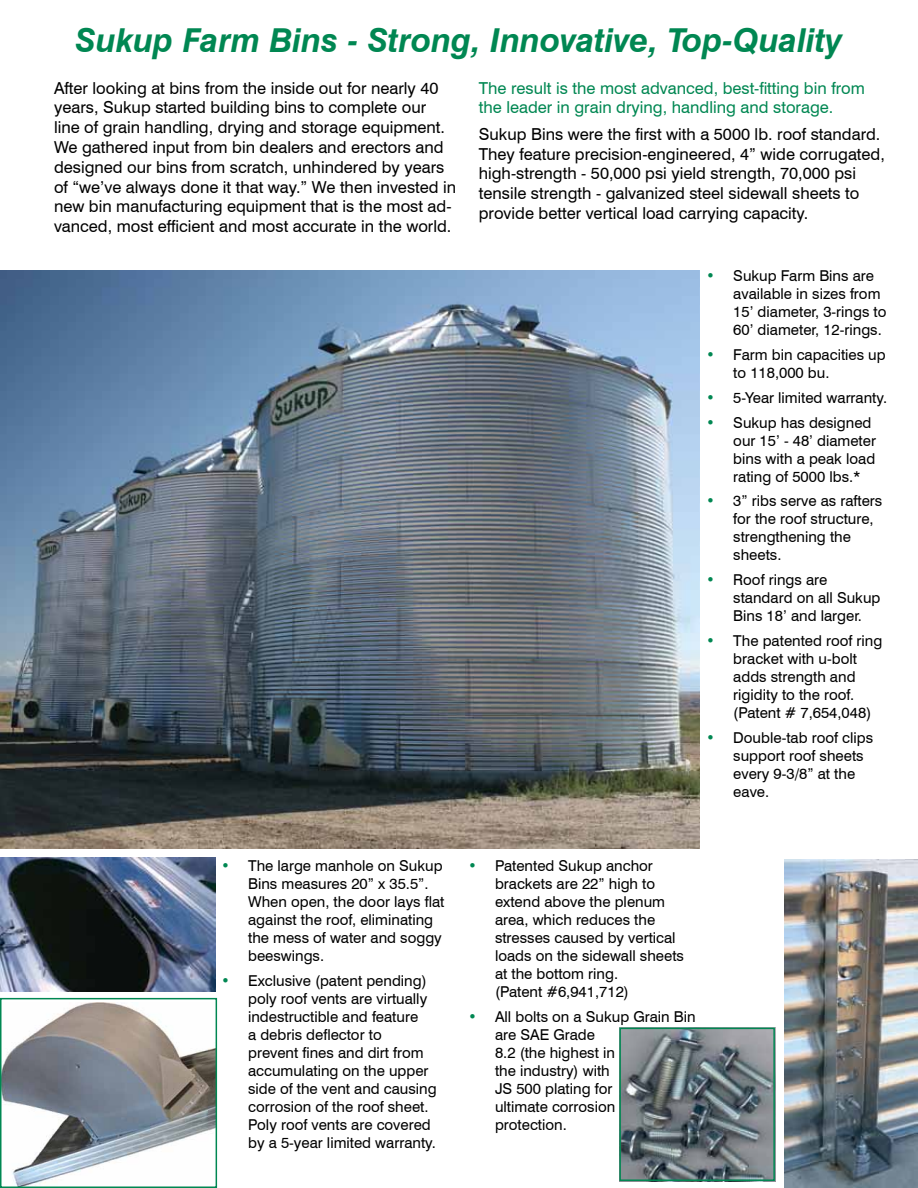
<style>
.page{position:relative;width:918px;height:1188px;background:#fff}
.page>*{position:absolute;margin:0;border:0;box-sizing:border-box;transform-origin:0 0}
.t1{font:italic 700 33px "Swiss 721 BT";color:#008752}
.t2{font:16.5px/19.8px "Swiss 721 BT";color:#000}
.t3{font:16.5px/19.8px "Swiss 721 BT";color:#008752}
.t4{font:15px/18px "Swiss 721 BT";color:#000}
.s1{color:#008752}
</style>
<div class="page">
<img style="left:0;top:270px;width:700px;height:579px">
<img style="left:0;top:858px;width:216px;height:133px">
<img style="left:3px;top:1002px;width:211px;height:183px">
<img style="left:784px;top:860px;width:134px;height:328px">
<img style="left:622px;top:1031px;width:150px;height:147px">
<div style="left:619px;top:1028px;width:156px;height:153px;border:2px solid #008752"></div>
<div style="left:0;top:998px;width:217px;height:190px;border:2px solid #008752"></div>
<h1 class="t1" style="left:76px;top:17px;width:768px">Sukup Farm Bins - Strong, Innovative, Top-Quality</h1>
<p class="t2" style="left:54px;top:77px;width:404px">After looking at bins from the inside out for nearly 40 years, Sukup started building bins to complete our<br>line of grain handling, drying and storage equipment.<br>We gathered input from bin dealers and erectors and designed our bins from scratch, unhindered by years of “we’ve always done it that way.” We then invested in new bin manufacturing equipment that is the most ad&shy;vanced, most efficient and most accurate in the world.</p>
<p class="t3" style="left:479px;top:77px;width:388px">The result is the most advanced, best-fitting bin from the leader in grain drying, handling and storage.</p>
<p class="t2" style="left:479px;top:123px;width:408px">Sukup Bins were the first with a 5000 lb. roof standard.<br>They feature precision-engineered, 4” wide corrugated, high-strength - 50,000 psi yield strength, 70,000 psi tensile strength - galvanized steel sidewall sheets to provide better vertical load carrying capacity.</p>
<p class="t4" style="left:248px;top:856px;width:198px;text-indent:-27px"><span class="s1">•</span> The large manhole on Sukup<br>Bins measures 20” x 35.5”.<br>When open, the door lays flat against the roof, eliminating the mess of water and soggy beeswings.</p>
<p class="t4" style="left:248px;top:971px;width:190px;text-indent:-27px"><span class="s1">•</span> Exclusive (patent pending) poly roof vents are virtually indestructible and feature<br>a debris deflector to<br>prevent fines and dirt from accumulating on the upper side of the vent and causing corrosion of the roof sheet.<br>Poly roof vents are covered by a 5-year limited warranty.</p>
<p class="t4" style="left:733px;top:266px;width:155px;text-indent:-27px"><span class="s1">•</span> Sukup Farm Bins are available in sizes from<br>15’ diameter, 3-rings to<br>60’ diameter, 12-rings.</p>
<p class="t4" style="left:733px;top:345px;width:154px;text-indent:-27px"><span class="s1">•</span> Farm bin capacities up to 118,000 bu.</p>
<p class="t4" style="left:706px;top:388px;width:182px"><span class="s1">•</span> 5-Year limited warranty.</p>
<p class="t4" style="left:733px;top:413px;width:144px;text-indent:-27px"><span class="s1">•</span> Sukup has designed our 15’ - 48’ diameter bins with a peak load rating of 5000 lbs.*</p>
<p class="t4" style="left:733px;top:491px;width:151px;text-indent:-27px"><span class="s1">•</span> 3” ribs serve as rafters for the roof structure, strengthening the sheets.</p>
<p class="t4" style="left:733px;top:570px;width:149px;text-indent:-27px"><span class="s1">•</span> Roof rings are standard on all Sukup<br>Bins 18’ and larger.</p>
<p class="t4" style="left:733px;top:631px;width:151px;text-indent:-27px"><span class="s1">•</span> The patented roof ring bracket with u-bolt adds strength and rigidity to the roof. (Patent # 7,654,048)</p>
<p class="t4" style="left:733px;top:728px;width:141px;text-indent:-27px"><span class="s1">•</span> Double-tab roof clips support roof sheets every 9-3/8” at the eave.</p>
<p class="t4" style="left:495px;top:856px;width:191px;text-indent:-27px"><span class="s1">•</span> Patented Sukup anchor brackets are 22” high to extend above the plenum area, which reduces the stresses caused by vertical loads on the sidewall sheets at the bottom ring.<br>(Patent #6,941,712)</p>
<p class="t4" style="left:495px;top:1007px;width:202px;text-indent:-27px"><span class="s1">•</span> All bolts on a Sukup Grain Bin are SAE Grade<br>8.2 (the highest in<br>the industry) with<br>JS 500 plating for<br>ultimate corrosion<br>protection.</p>
</div>
